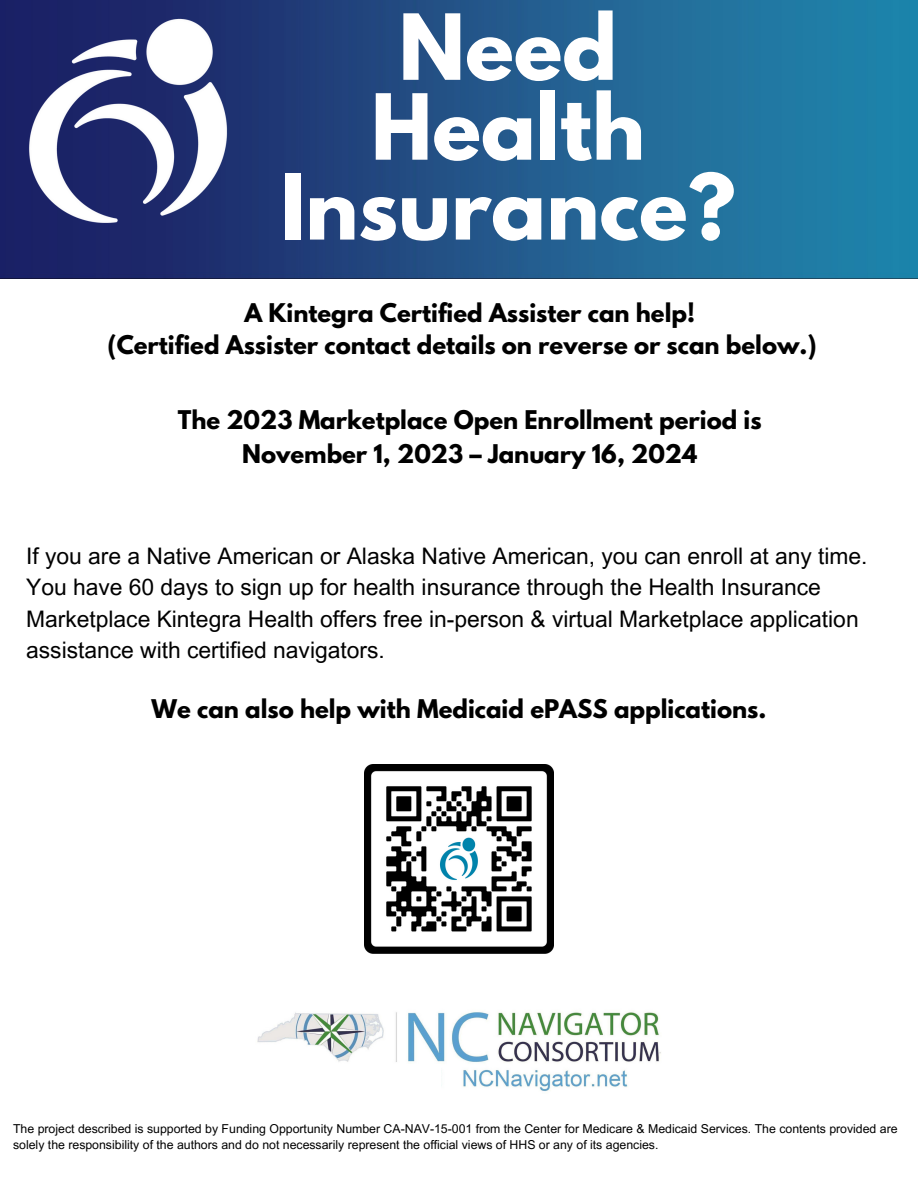
<style>
.page{position:relative;width:918px;height:1188px;background:#fff}
.page>*{position:absolute;margin:0;border:0;box-sizing:border-box;transform-origin:0 0}
.t1{font:700 80.7px/79.8px "League Spartan";color:#fff;text-align:center}
.t2{font:22.8px/31.5px "Arial MT Pro";color:#000}
.t3{font:700 22.8px "League Spartan";color:#000}
.t4{font:12.3px/15.8px "Arial MT Pro";color:#000}
</style>
<div class="page">
<img style="left:0;top:0;width:918px;height:278px">
<img style="left:0;top:0;width:266px;height:242px">
<img style="left:257px;top:1012px;width:404px;height:80px">
<div style="left:263px;top:1064px;width:178px;height:26px;background:#fff"></div>
<img style="left:364px;top:764px;width:189px;height:190px">
<p class="t1" style="left:280px;top:18px;width:457px">Need<br>Health<br>Insurance?</p>
<p class="t3" style="left:244px;top:302px;width:452px">A Kintegra Certified Assister can help!</p>
<p class="t3" style="left:107px;top:333px;width:711px">(Certified Assister contact details on reverse or scan below.)</p>
<p class="t3" style="left:178px;top:409px;width:585px">The 2023 Marketplace Open Enrollment period is</p>
<p class="t3" style="left:242px;top:442px;width:457px">November 1, 2023 – January 16, 2024</p>
<p class="t2" style="left:26px;top:543px;width:843px">If you are a Native American or Alaska Native American, you can enroll at any time.<br>You have 60 days to sign up for health insurance through the Health Insurance Marketplace Kintegra Health offers free in-person &amp; virtual Marketplace application assistance with certified navigators.</p>
<p class="t3" style="left:152px;top:698px;width:616px">We can also help with Medicaid ePASS applications.</p>
<p class="t4" style="left:13px;top:1123px;width:886px">The project described is supported by Funding Opportunity Number CA-NAV-15-001 from the Center for Medicare &amp; Medicaid Services. The contents provided are solely the responsibility of the authors and do not necessarily represent the official views of HHS or any of its agencies.</p>
</div>
